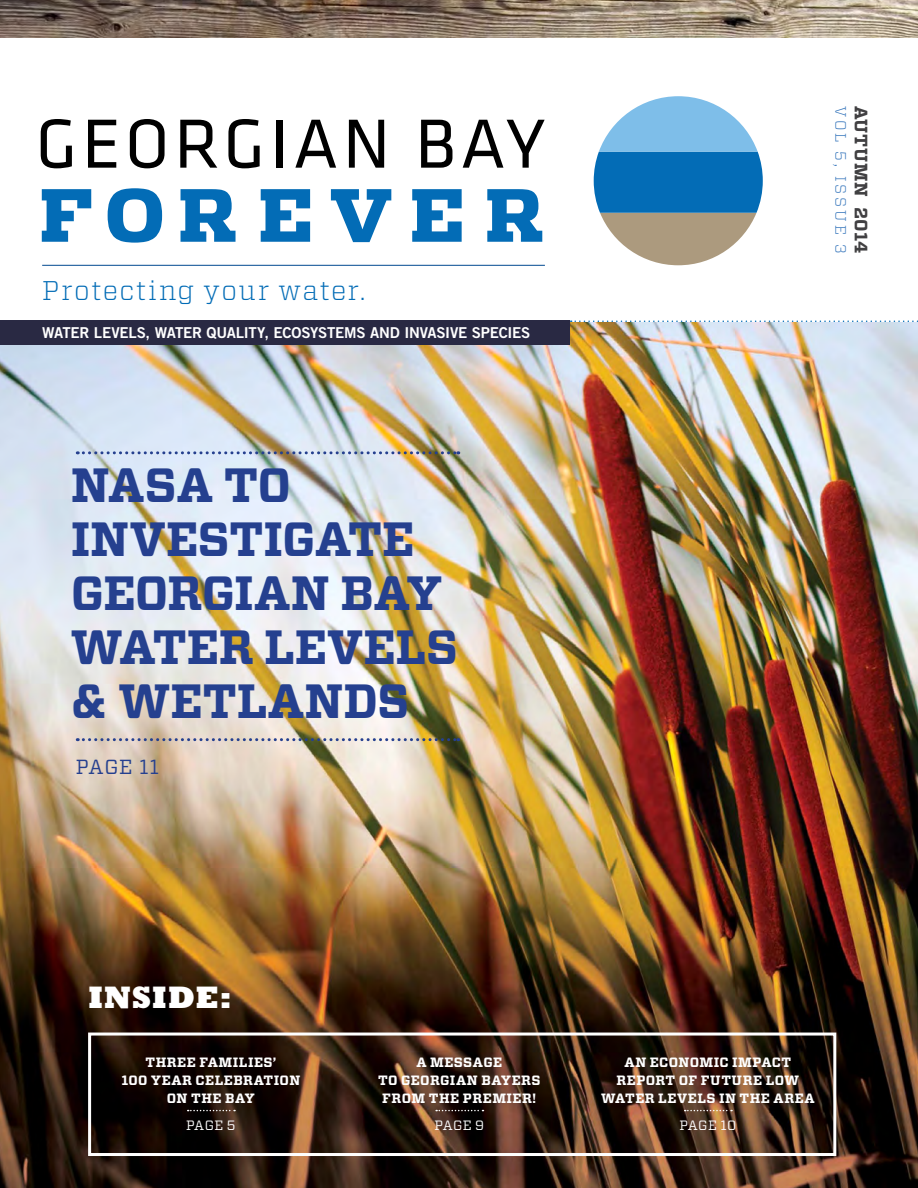
<style>
.page{position:relative;width:918px;height:1188px;background:#fff}
.page>*{position:absolute;margin:0;border:0;box-sizing:border-box;transform-origin:0 0}
.t1{font:700 48px/54px "Vitesse";letter-spacing:-.01em;color:#25408f}
.t2{font:800 31.5px "Rockwell Std";letter-spacing:.025em;color:#fff}
.t3{font:300 27px "Vitesse";letter-spacing:.07em;color:#036cb6}
.t4{font:20.4px "Vitesse";color:#25408f}
.t5{font:700 18px "Vitesse";letter-spacing:.025em;color:#414042}
.t6{font:15px "Trade Gothic LT Std Bd 2";letter-spacing:-.015em;color:#fff}
.t7{font:300 15px "Vitesse";letter-spacing:.195em;color:#3575bb}
.t8{font:700 13.5px/18px "Vitesse";letter-spacing:.035em;color:#fff}
.t9{font:13.5px "Vitesse";letter-spacing:.03em;color:#fff}
</style>
<div class="page">
<img style="left:0;top:322px;width:918px;height:866px">
<svg style="left:41px;top:119px;width:31px;height:49px"></svg>
<svg style="left:88px;top:120px;width:28px;height:48px"></svg>
<svg style="left:130px;top:119px;width:35px;height:49px"></svg>
<svg style="left:180px;top:120px;width:37px;height:48px"></svg>
<svg style="left:228px;top:119px;width:32px;height:49px"></svg>
<div style="left:276px;top:120px;width:6px;height:48px;background:#000"></div>
<svg style="left:295px;top:120px;width:41px;height:48px"></svg>
<svg style="left:349px;top:120px;width:35px;height:48px"></svg>
<svg style="left:421px;top:120px;width:31px;height:48px"></svg>
<svg style="left:463px;top:120px;width:82px;height:48px"></svg>
<svg style="left:42px;top:189px;width:49px;height:53px"></svg>
<svg style="left:108px;top:188px;width:54px;height:55px"></svg>
<svg style="left:181px;top:189px;width:55px;height:53px"></svg>
<svg style="left:261px;top:189px;width:49px;height:53px"></svg>
<svg style="left:331px;top:189px;width:60px;height:53px"></svg>
<svg style="left:412px;top:189px;width:50px;height:53px"></svg>
<svg style="left:487px;top:189px;width:55px;height:53px"></svg>
<svg style="left:594px;top:96px;width:169px;height:169px"></svg>
<svg style="left:571px;top:321px;width:347px;height:1px"></svg>
<img style="left:0;top:0;width:918px;height:37px">
<div style="left:0;top:321px;width:570px;height:24px;background:#292943"></div>
<hr style="left:42px;top:265px;width:503px;height:1px;background:#004990">
<div style="left:88px;top:1033px;width:748px;height:123px;border:3px solid #fff"></div>
<svg style="left:77px;top:738px;width:382px;height:3px"></svg>
<svg style="left:188px;top:1110px;width:47px;height:1px"></svg>
<svg style="left:436px;top:1110px;width:47px;height:1px"></svg>
<svg style="left:685px;top:1110px;width:47px;height:1px"></svg>
<svg style="left:77px;top:451px;width:382px;height:3px"></svg>
<h3 class="t3" style="left:42px;top:272px;width:324px">Protecting your water.</h3>
<p class="t6" style="left:42px;top:324px;width:490px">WATER LEVELS, WATER QUALITY, ECOSYSTEMS AND I NVASIVE SPECIES</p>
<h1 class="t1" style="left:71px;top:459px;width:345px">NASA TO<br>INVESTIGATE<br>GEORGIAN</h1>
<h1 class="t1" style="left:71px;top:567px;width:389px;text-indent:269px">BAY<br>WAT ER LEVELS &amp; WETLANDS</h1>
<h3 class="t4" style="left:76px;top:753px;width:28px">Page</h3>
<h3 class="t4" style="left:139px;top:753px;width:22px">11</h3>
<p class="t7" style="left:851px;top:106px;width:150px;rotate:90deg">Vol 5, Issue 3</p>
<h3 class="t5" style="left:873px;top:106px;width:149px;rotate:90deg">AUTUMN 2014</h3>
<h2 class="t2" style="left:88px;top:978px;width:145px">INSIDE:</h2>
<p class="t8" style="left:146px;top:1053px;width:69px">THREE FAM</p>
<p class="t8" style="left:233px;top:1053px;width:45px">ILIES’</p>
<p class="t8" style="left:121px;top:1071px;width:178px">100 YEAR CELEBRAT ION</p>
<p class="t8" style="left:167px;top:1089px;width:89px">ON THE BAY</p>
<p class="t9" style="left:186px;top:1116px;width:51px">PAGE 5</p>
<p class="t8" style="left:378px;top:1053px;width:126px;text-indent:38px">A MESSAGE<br>TO GEORGIAN</p>
<p class="t8" style="left:382px;top:1071px;width:160px;text-indent:99px">BAYERS<br>FROM THE PREMIER!</p>
<p class="t9" style="left:434px;top:1116px;width:51px">PAGE 9</p>
<p class="t8" style="left:624px;top:1053px;width:120px">AN ECONOMIC IMPA</p>
<p class="t8" style="left:772px;top:1053px;width:17px">CT</p>
<p class="t8" style="left:617px;top:1071px;width:98px">REPORT OF FUTU</p>
<p class="t8" style="left:601px;top:1071px;width:213px;text-indent:142px">RE LOW<br>WAT ER LEVELS IN THE AREA</p>
<p class="t9" style="left:679px;top:1116px;width:58px">PAGE 10</p>
</div>
